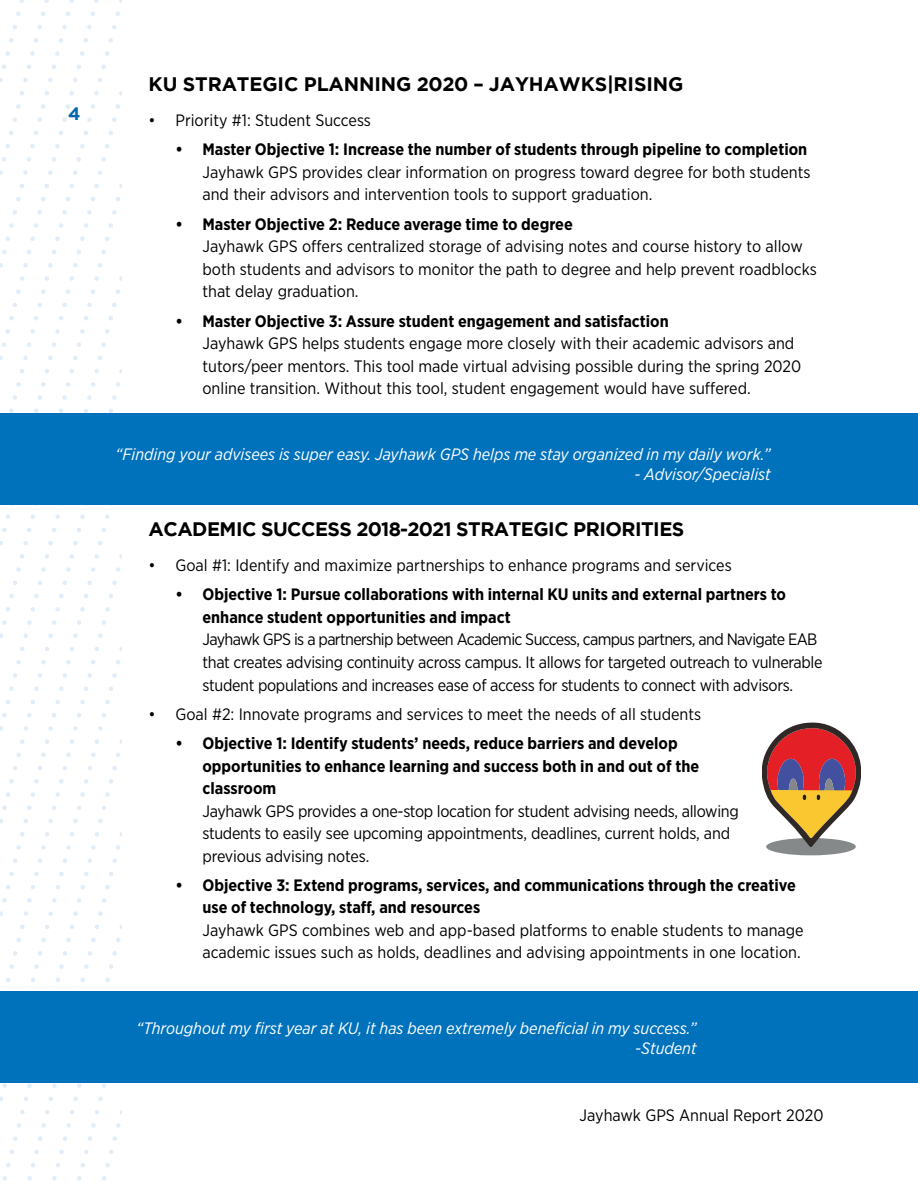
<style>
.page{position:relative;width:918px;height:1188px;background:#fff}
.page>*{position:absolute;margin:0;border:0;box-sizing:border-box;transform-origin:0 0}
.t1{font:700 19.5px "Gotham";letter-spacing:-.025em;color:#000}
.t2{font:700 19.5px "Gotham";letter-spacing:-.005em;color:#000}
.t3{font:700 18px "Gotham";color:#0067ae}
.t4{font:16.5px/22.5px "Gotham Narrow";color:#000}
.t5{font:16.5px/22.5px "Gotham Narrow";letter-spacing:-.02em;color:#000}
.t6{font:italic 16.5px/19.8px "Gotham Narrow";color:#fff;text-align:right}
.s1{font-weight:700}
</style>
<div class="page">
<svg style="left:102px;top:1px;width:20px;height:1180px"></svg>
<svg style="left:77px;top:1px;width:25px;height:1180px"></svg>
<svg style="left:52px;top:1px;width:25px;height:1180px"></svg>
<svg style="left:27px;top:1px;width:25px;height:1180px"></svg>
<svg style="left:0;top:1px;width:27px;height:1180px"></svg>
<div style="left:0;top:413px;width:918px;height:92px;background:#0072bc"></div>
<div style="left:766px;top:838px;width:90px;height:17px;background:#85898a;border-radius:50%"></div>
<svg style="left:762px;top:723px;width:99px;height:125px"></svg>
<div style="left:0;top:991px;width:918px;height:92px;background:#0072bc"></div>
<p class="t3" style="left:68px;top:103px;width:14px">4</p>
<h2 class="t2" style="left:149px;top:73px;width:536px">KU STRATEGIC PLANNING 2020 – JAYHAWKS|RISING</h2>
<p class="t4" style="left:148px;top:109px;width:224px">• Priority #1: Student Success</p>
<p class="t4" style="left:202px;top:138px;width:610px;text-indent:-27px"><span class="s1">• Master Objective 1: Increase the number of students through pipeline to completion<br></span>Jayhawk GPS provides clear information on progress toward degree for both students and their advisors and intervention tools to support graduation.</p>
<p class="t4" style="left:202px;top:212px;width:616px;text-indent:-27px"><span class="s1">• Master Objective 2: Reduce average time to degree<br></span>Jayhawk GPS ofers centralized storage of advising notes and course history to allow both students and advisors to monitor the path to degree and help prevent roadblocks that delay graduation.</p>
<p class="t4" style="left:202px;top:309px;width:600px;text-indent:-27px"><span class="s1">• Master Objective 3: Assure student engagement and satisfaction<br></span>Jayhawk GPS helps students engage more closely with their academic advisors and tutors/peer mentors. This tool made virtual advising possible during the spring 2020 online transition. Without this tool, student engagement would have sufered.</p>
<p class="t6" style="left:116px;top:444px;width:657px">“Finding your advisees is super easy. Jayhawk GPS helps me stay organized in my daily work.”</p>
<p class="t6" style="left:634px;top:464px;width:138px">- Advisor/Specialist</p>
<h2 class="t1" style="left:149px;top:518px;width:537px">ACADEMIC SUCCESS 2018-2021 STRATEGIC PRIORITIES</h2>
<p class="t4" style="left:148px;top:554px;width:585px">• Goal #1: Identify and maximize partnerships to enhance programs and services</p>
<p class="t5" style="left:202px;top:583px;width:622px;text-indent:-27px"><span class="s1">• Objective 1: Pursue collaborations with internal KU units and external partners to enhance student opportunities and impact<br></span>Jayhawk GPS is a partnership between Academic Success, campus partners, and Navigate EAB that creates advising continuity across campus. It allows for targeted outreach to vulnerable student populations and increases ease of access for students to connect with advisors.</p>
<p class="t4" style="left:148px;top:702px;width:554px">• Goal #2: Innovate programs and services to meet the needs of all students</p>
<p class="t5" style="left:202px;top:732px;width:538px;text-indent:-27px"><span class="s1">• Objective 1: Identify students’ needs, reduce barriers and develop opportunities to enhance learning and success both in and out of the classroom<br></span>Jayhawk GPS provides a one-stop location for student advising needs, allowing students to easily see upcoming appointments, deadlines, current holds, and</p>
<p class="t4" style="left:202px;top:844px;width:168px">previous advising notes.</p>
<p class="t4" style="left:202px;top:873px;width:603px;text-indent:-27px"><span class="s1">• Objective 3: Extend programs, services, and communications through the creative use of technology, staf, and resources<br></span>Jayhawk GPS combines web and app-based platforms to enable students to manage academic issues such as holds, deadlines and advising appointments in one location.</p>
<p class="t6" style="left:137px;top:1018px;width:562px">“Throughout my frst year at KU, it has been extremely benefcial in my success.” -Student</p>
<p class="t4" style="left:580px;top:1103px;width:245px">Jayhawk GPS Annual Report 2020</p>
</div>
